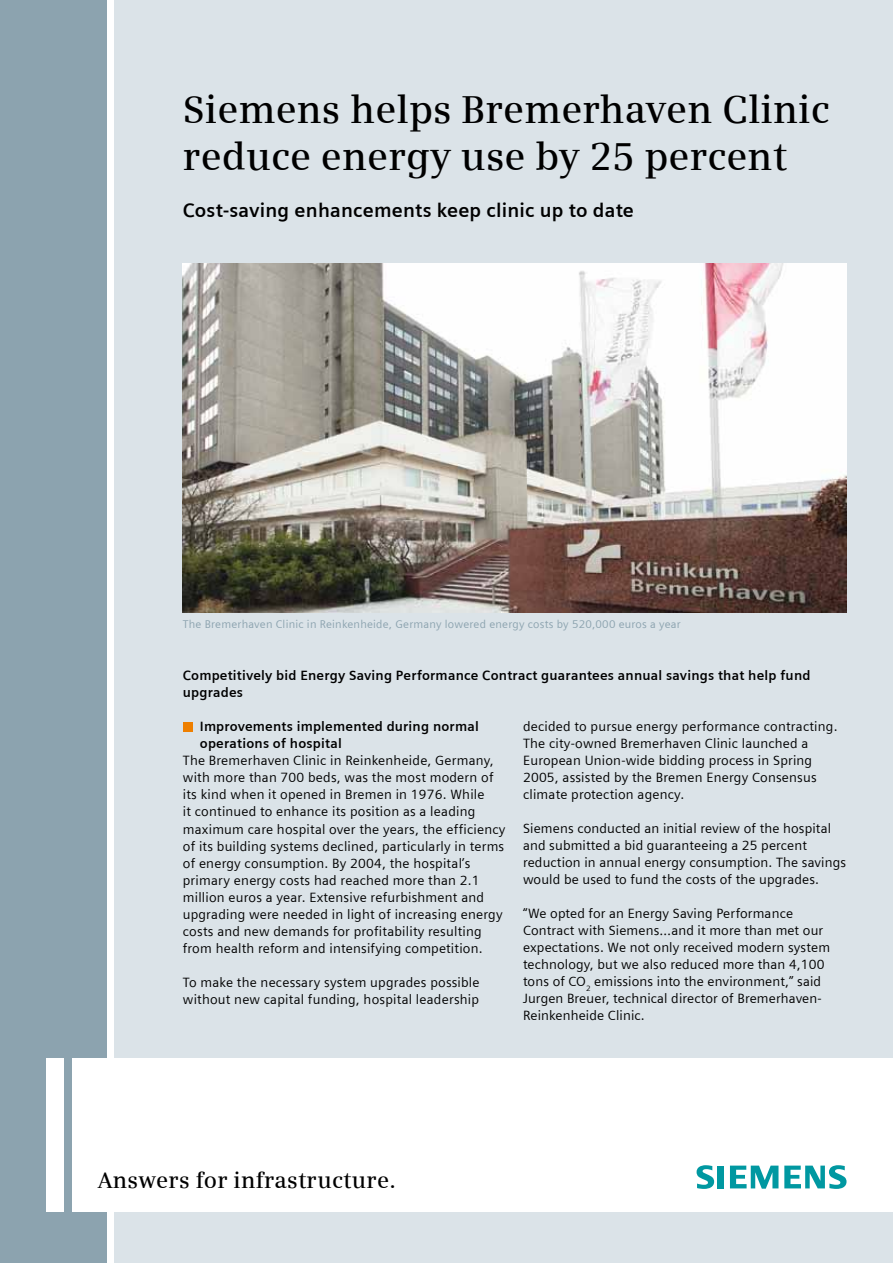
<style>
.page{position:relative;width:893px;height:1263px;background:#fff}
.page>*{position:absolute;margin:0;border:0;box-sizing:border-box;transform-origin:0 0}
.t1{font:600 39px/46.8px "Siemens Serif";color:#000}
.t2{font:600 22.5px "Siemens Serif";letter-spacing:.01em;color:#000}
.t3{font:700 19.5px "Siemens Sans";letter-spacing:.01em;color:#000}
.t4{font:13.5px/17px "Siemens Sans";letter-spacing:.015em;color:#000}
.t5{font:700 13.5px/17px "Siemens Sans";letter-spacing:.015em;color:#000}
.t6{font:11.25px "Siemens Sans";letter-spacing:.02em;color:#8ca3af}
</style>
<div class="page">
<div style="left:0;top:0;width:106px;height:1263px;background:#8ca3af"></div>
<div style="left:115px;top:0;width:778px;height:1263px;background:#dbe3e8"></div>
<div style="left:183px;top:722px;width:9px;height:9px;background:#ee7f00"></div>
<img style="left:183px;top:264px;width:663px;height:348px">
<div style="left:72px;top:1059px;width:821px;height:153px;background:#fff"></div>
<div style="left:47px;top:1059px;width:17px;height:153px;background:#fff"></div>
<svg style="left:697px;top:1165px;width:17px;height:24px"></svg>
<div style="left:718px;top:1165px;width:6px;height:23px;background:#0098a1"></div>
<svg style="left:730px;top:1165px;width:48px;height:24px"></svg>
<svg style="left:784px;top:1165px;width:62px;height:24px"></svg>
<h1 class="t1" style="left:183px;top:86px;width:648px">Siemens helps Bremerhaven Clinic reduce energy use by 25 percent</h1>
<h3 class="t3" style="left:183px;top:199px;width:453px">Cost-saving enhancements keep clinic up to date</h3>
<p class="t6" style="left:183px;top:618px;width:499px">The Bremerhaven Clinic in Reinkenheide, Germany lowered energy costs by 520,000 euros a year</p>
<p class="t5" style="left:183px;top:667px;width:629px">Competitively bid Energy Saving Performance Contract guarantees annual savings that help fund upgrades</p>
<p class="t5" style="left:200px;top:718px;width:281px">Improvements implemented during normal operations of hospital</p>
<p class="t4" style="left:183px;top:752px;width:324px">The Bremerhaven Clinic in Reinkenheide, Germany, with more than 700 beds, was the most modern of its kind when it opened in Bremen in 1976. While<br>it continued to enhance its position as a leading maximum care hospital over the years, the efficiency of its building systems declined, particularly in terms of energy consumption. By 2004, the hospital’s primary energy costs had reached more than 2.1 million euros a year. Extensive refurbishment and upgrading were needed in light of increasing energy costs and new demands for profitability resulting from health reform and intensifying competition.</p>
<p class="t4" style="left:183px;top:973px;width:298px">To make the necessary system upgrades possible without new capital funding, hospital leadership</p>
<p class="t4" style="left:523px;top:718px;width:316px">decided to pursue energy performance contracting.<br>The city-owned Bremerhaven Clinic launched a European Union-wide bidding process in Spring 2005, assisted by the Bremen Energy Consensus climate protection agency.</p>
<p class="t4" style="left:523px;top:820px;width:325px">Siemens conducted an initial review of the hospital and submitted a bid guaranteeing a 25 percent reduction in annual energy consumption. The savings would be used to fund the costs of the upgrades.</p>
<p class="t4" style="left:523px;top:905px;width:309px">“We opted for an Energy Saving Performance Contract with Siemens…and it more than met our expectations. We not only received modern system technology, but we also reduced more than 4,100 tons of CO<sub>2</sub> emissions into the environment,” said Jurgen Breuer, technical director of Bremerhaven-Reinkenheide Clinic.</p>
<h2 class="t2" style="left:98px;top:1167px;width:300px">Answers for infrastructure.</h2>
</div>
